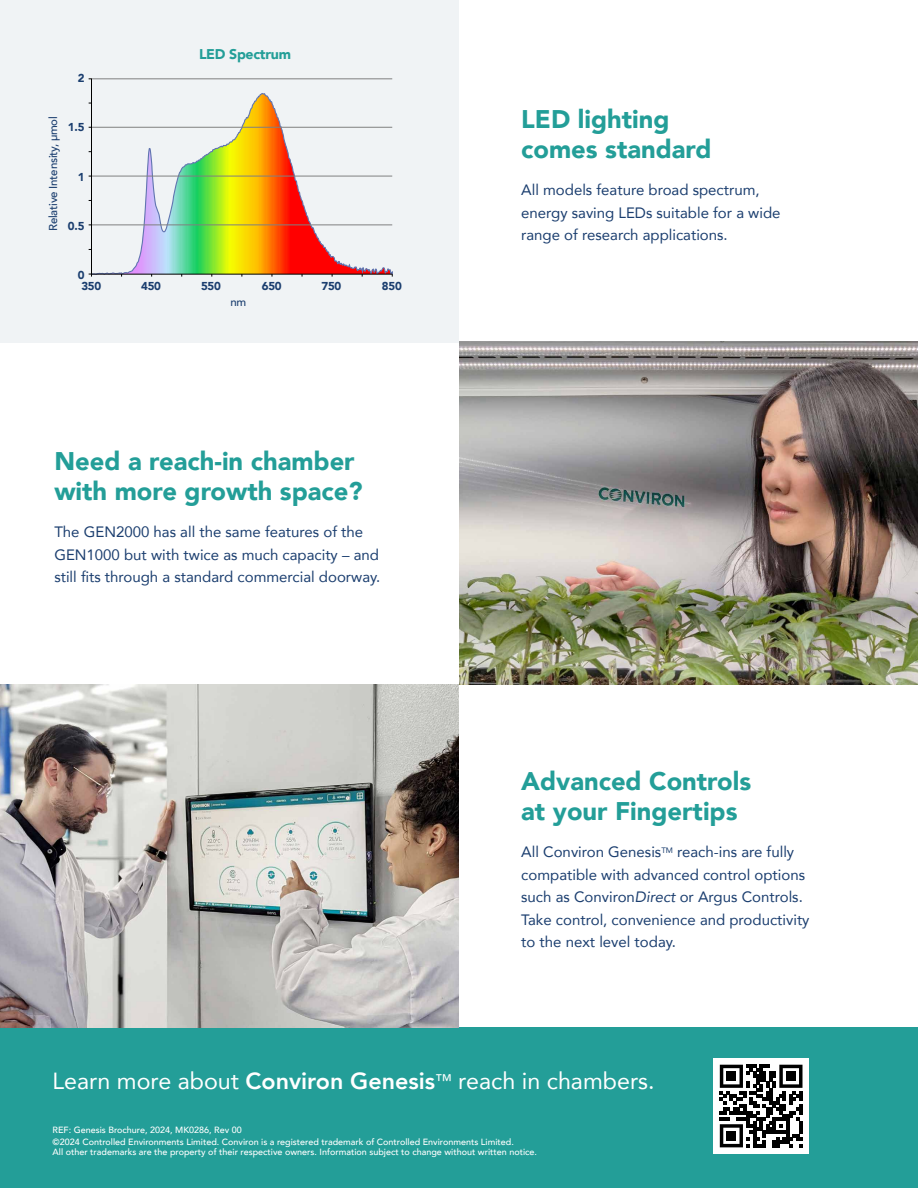
<style>
.page{position:relative;width:918px;height:1188px;background:#fff}
.page>*{position:absolute;margin:0;border:0;box-sizing:border-box;transform-origin:0 0}
.t1{font:900 25.5px/30px "Avenir";color:#239e98}
.t2{font:23.25px "Avenir";color:#fff}
.t3{font:15px/22.5px "Avenir";color:#1b3e6f}
.t4{font:900 14.1px "Avenir";letter-spacing:-.02em;color:#239e98}
.t5{font:900 11.55px "Avenir";letter-spacing:-.02em;color:#1b3e6f}
.t6{font:500 11.55px "Avenir";letter-spacing:-.02em;color:#1b3e6f}
.t7{font:500 9px/12.1px "Avenir";color:#fff}
.s1{font-style:italic}
.s2{font-weight:800}
.s3{font-size:16.8px}
</style>
<div class="page">
<div style="left:0;top:1027px;width:918px;height:161px;background:#239e98"></div>
<div style="left:0;top:0;width:458px;height:343px;background:#f0f3f5"></div>
<img style="left:0;top:684px;width:459px;height:343px">
<img style="left:459px;top:342px;width:459px;height:342px">
<div style="left:713px;top:1058px;width:96px;height:96px;background:#fff"></div>
<svg style="left:720px;top:1065px;width:83px;height:82px"></svg>
<div style="left:726px;top:1071px;width:10px;height:10px;background:#000"></div>
<div style="left:786px;top:1071px;width:10px;height:10px;background:#000"></div>
<div style="left:726px;top:1131px;width:10px;height:10px;background:#000"></div>
<svg style="left:90px;top:93px;width:303px;height:181px"></svg>
<hr style="left:92px;top:79px;width:300px;height:1px;background:#808080">
<hr style="left:92px;top:127px;width:300px;height:1px;background:#808080">
<hr style="left:92px;top:176px;width:300px;height:1px;background:#808080">
<hr style="left:92px;top:225px;width:300px;height:1px;background:#808080">
<hr style="left:91px;top:274px;width:301px;height:1px;background:#000">
<hr style="left:91px;top:79px;width:1px;height:196px;background:#000">
<p class="t5" style="left:78px;top:68px;width:8px">2</p>
<p class="t6" style="left:43px;top:231px;width:116px;rotate:-90deg">Relative Intensity, µmol</p>
<p class="t5" style="left:68px;top:117px;width:18px">1.5</p>
<p class="t5" style="left:78px;top:167px;width:8px">1</p>
<p class="t5" style="left:68px;top:216px;width:18px">0.5</p>
<p class="t4" style="left:199px;top:42px;width:93px">LED Spectrum</p>
<p class="t5" style="left:78px;top:265px;width:8px">0</p>
<p class="t5" style="left:141px;top:276px;width:21px">450</p>
<p class="t5" style="left:201px;top:276px;width:21px">550</p>
<p class="t5" style="left:262px;top:276px;width:21px">650</p>
<p class="t5" style="left:322px;top:276px;width:21px">750</p>
<p class="t5" style="left:81px;top:276px;width:21px">350</p>
<p class="t5" style="left:382px;top:276px;width:21px">850</p>
<p class="t6" style="left:230px;top:292px;width:17px">nm</p>
<h1 class="t1" style="left:54px;top:445px;width:310px">Need a reach-in chamber with more growth space?</h1>
<p class="t3" style="left:54px;top:520px;width:328px">The GEN2000 has all the same features of the<br>GEN1000 but with twice as much capacity – and still fits through a standard commercial doorway.</p>
<h1 class="t1" style="left:521px;top:103px;width:192px">LED lighting comes standard</h1>
<p class="t3" style="left:521px;top:178px;width:261px">All models feature broad spectrum, energy saving LEDs suitable for a wide range of research applications.</p>
<h1 class="t1" style="left:521px;top:765px;width:231px">Advanced Controls at your Fingertips</h1>
<p class="t3" style="left:521px;top:840px;width:290px">All Conviron Genesis<sup>TM</sup> reach-ins are fully compatible with advanced control options such as Conviron<span class="s1">Direct</span> or Argus Controls.<br>Take control, convenience and productivity to the next level today.</p>
<h2 class="t2" style="left:53px;top:1063px;width:604px">Learn more about <span class="s2">Conviron Genesis</span><span class="s3">™</span> reach in chambers.</h2>
<p class="t7" style="left:53px;top:1123px;width:463px">REF: Genesis Brochure, 2024, MK0286, Rev 00<br>©2024 Controlled Environments Limited. Conviron is a registered trademark of Controlled Environments Limited.</p>
<p class="t7" style="left:53px;top:1146px;width:486px">All other trademarks are the property of their respective owners. Information subject to change without written notice.</p>
</div>
